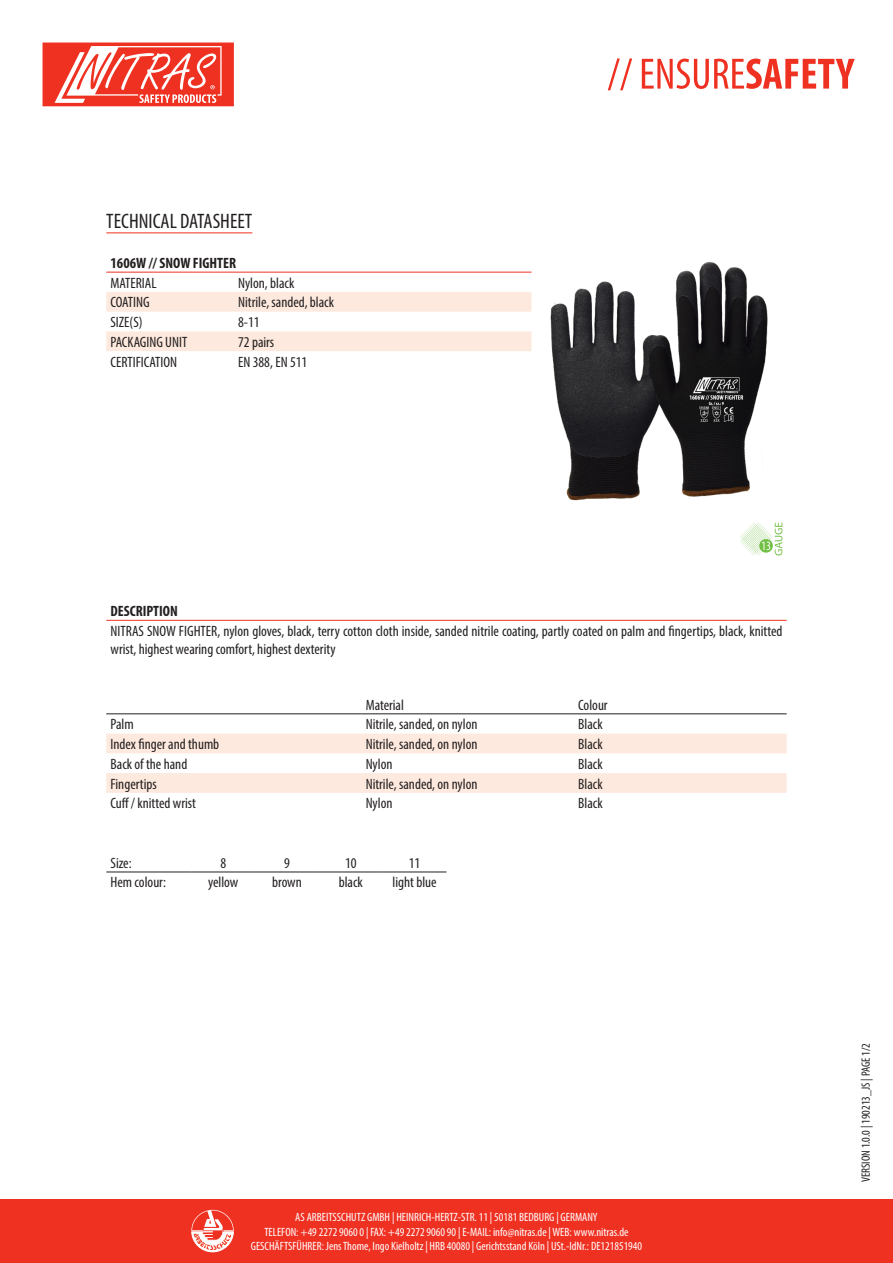
<style>
.page{position:relative;width:893px;height:1263px;background:#fff}
.page>*{position:absolute;margin:0;border:0;box-sizing:border-box;transform-origin:0 0}
.t1{font:condensed 21px "Myriad Pro";color:#231f20}
.t2{font:condensed 15px/18px "Myriad Pro";color:#231f20}
.t3{font:700 condensed 15px "Myriad Pro";color:#231f20}
.t4{font:condensed 12px/14.4px "Myriad Pro";color:#fff;text-align:center}
.t5{font:condensed 12px "Myriad Pro";color:#231f20}
</style>
<div class="page">
<div style="left:0;top:1199px;width:893px;height:64px;background:#ef3122"></div>
<svg style="left:608px;top:58px;width:247px;height:32px"></svg>
<svg style="left:191px;top:1210px;width:43px;height:42px"></svg>
<svg style="left:43px;top:43px;width:191px;height:63px"></svg>
<hr style="left:106px;top:232px;width:146px;height:1px;background:#ef3122">
<svg style="left:106px;top:292px;width:425px;height:59px"></svg>
<hr style="left:106px;top:272px;width:128px;height:1px;background:#ef3122">
<hr style="left:234px;top:272px;width:297px;height:1px;background:#ef3122">
<img style="left:531px;top:261px;width:237px;height:240px">
<svg style="left:740px;top:523px;width:42px;height:32px"></svg>
<hr style="left:106px;top:620px;width:681px;height:1px;background:#ef3122">
<svg style="left:106px;top:714px;width:681px;height:20px"></svg>
<svg style="left:106px;top:734px;width:681px;height:59px"></svg>
<hr style="left:106px;top:713px;width:255px;height:1px;background:#231f20">
<hr style="left:361px;top:713px;width:213px;height:1px;background:#231f20">
<hr style="left:574px;top:713px;width:213px;height:1px;background:#231f20">
<hr style="left:106px;top:872px;width:85px;height:1px;background:#231f20">
<hr style="left:191px;top:872px;width:64px;height:1px;background:#231f20">
<hr style="left:255px;top:872px;width:64px;height:1px;background:#231f20">
<hr style="left:319px;top:872px;width:64px;height:1px;background:#231f20">
<hr style="left:383px;top:872px;width:63px;height:1px;background:#231f20">
<p class="t1" style="left:106px;top:209px;width:148px">TECHNICAL DATASHEET</p>
<p class="t3" style="left:111px;top:253px;width:127px">1606W // SNOW FIGHTER</p>
<p class="t2" style="left:111px;top:273px;width:47px">MATERIAL</p>
<p class="t2" style="left:238px;top:273px;width:58px">Nylon, black</p>
<p class="t2" style="left:111px;top:293px;width:41px">COATING</p>
<p class="t2" style="left:238px;top:293px;width:97px">Nitrile, sanded, black</p>
<p class="t2" style="left:111px;top:313px;width:34px">SIZE(S)</p>
<p class="t2" style="left:238px;top:313px;width:23px">8-11</p>
<p class="t2" style="left:111px;top:333px;width:78px">PACKAGING UNIT</p>
<p class="t2" style="left:238px;top:333px;width:38px">72 pairs</p>
<p class="t2" style="left:111px;top:352px;width:68px">CERTIFICATION</p>
<p class="t2" style="left:238px;top:352px;width:71px">EN 388, EN 511</p>
<p class="t3" style="left:111px;top:602px;width:69px">DESCRIPTION</p>
<p class="t2" style="left:111px;top:622px;width:673px">NITRAS SNOW FIGHTER, nylon gloves, black, terry cotton cloth inside, sanded nitrile coating, partly coated on palm and fingertips, black, knitted wrist, highest wearing comfort, highest dexterity</p>
<p class="t2" style="left:366px;top:695px;width:40px">Material</p>
<p class="t2" style="left:578px;top:695px;width:31px">Colour</p>
<p class="t2" style="left:111px;top:715px;width:25px">Palm</p>
<p class="t2" style="left:366px;top:715px;width:113px">Nitrile, sanded, on nylon</p>
<p class="t2" style="left:578px;top:715px;width:26px">Black</p>
<p class="t2" style="left:111px;top:735px;width:110px">Index finger and thumb</p>
<p class="t2" style="left:366px;top:735px;width:113px">Nitrile, sanded, on nylon</p>
<p class="t2" style="left:578px;top:735px;width:26px">Black</p>
<p class="t2" style="left:111px;top:755px;width:78px">Back of the hand</p>
<p class="t2" style="left:366px;top:755px;width:28px">Nylon</p>
<p class="t2" style="left:578px;top:755px;width:26px">Black</p>
<p class="t2" style="left:111px;top:774px;width:48px">Fingertips</p>
<p class="t2" style="left:366px;top:774px;width:113px">Nitrile, sanded, on nylon</p>
<p class="t2" style="left:578px;top:774px;width:26px">Black</p>
<p class="t2" style="left:111px;top:794px;width:87px">Cuff / knitted wrist</p>
<p class="t2" style="left:366px;top:794px;width:28px">Nylon</p>
<p class="t2" style="left:578px;top:794px;width:26px">Black</p>
<p class="t2" style="left:111px;top:853px;width:23px">Size:</p>
<p class="t2" style="left:220px;top:853px;width:7px">8</p>
<p class="t2" style="left:284px;top:853px;width:7px">9</p>
<p class="t2" style="left:345px;top:853px;width:13px">10</p>
<p class="t2" style="left:409px;top:853px;width:13px">11</p>
<p class="t2" style="left:111px;top:873px;width:57px">Hem colour:</p>
<p class="t2" style="left:208px;top:873px;width:32px">yellow</p>
<p class="t2" style="left:272px;top:873px;width:31px">brown</p>
<p class="t2" style="left:339px;top:873px;width:26px">black</p>
<p class="t2" style="left:393px;top:873px;width:46px">light blue</p>
<p class="t4" style="left:251px;top:1210px;width:393px">AS ARBEITSSCHUTZ GMBH | HEINRICH-HERTZ-STR. 11 | 50181 BEDBURG | GERMANY<br>TELEFON: +49 2272 9060 0 | FAX: +49 2272 9060 90 | E-MAIL: info@nitras.de | WEB: www.nitras.de<br>GESCHÄFTSFÜHRER: Jens Thome, Ingo Kielholtz | HRB 40080 | Gerichtsstand Köln | USt.-IdNr.: DE121851940</p>
<p class="t5" style="left:859px;top:1182px;width:140px;rotate:-90deg">VERSION 1.0.0 | 190213_JS | PAGE 1/2</p>
</div>
